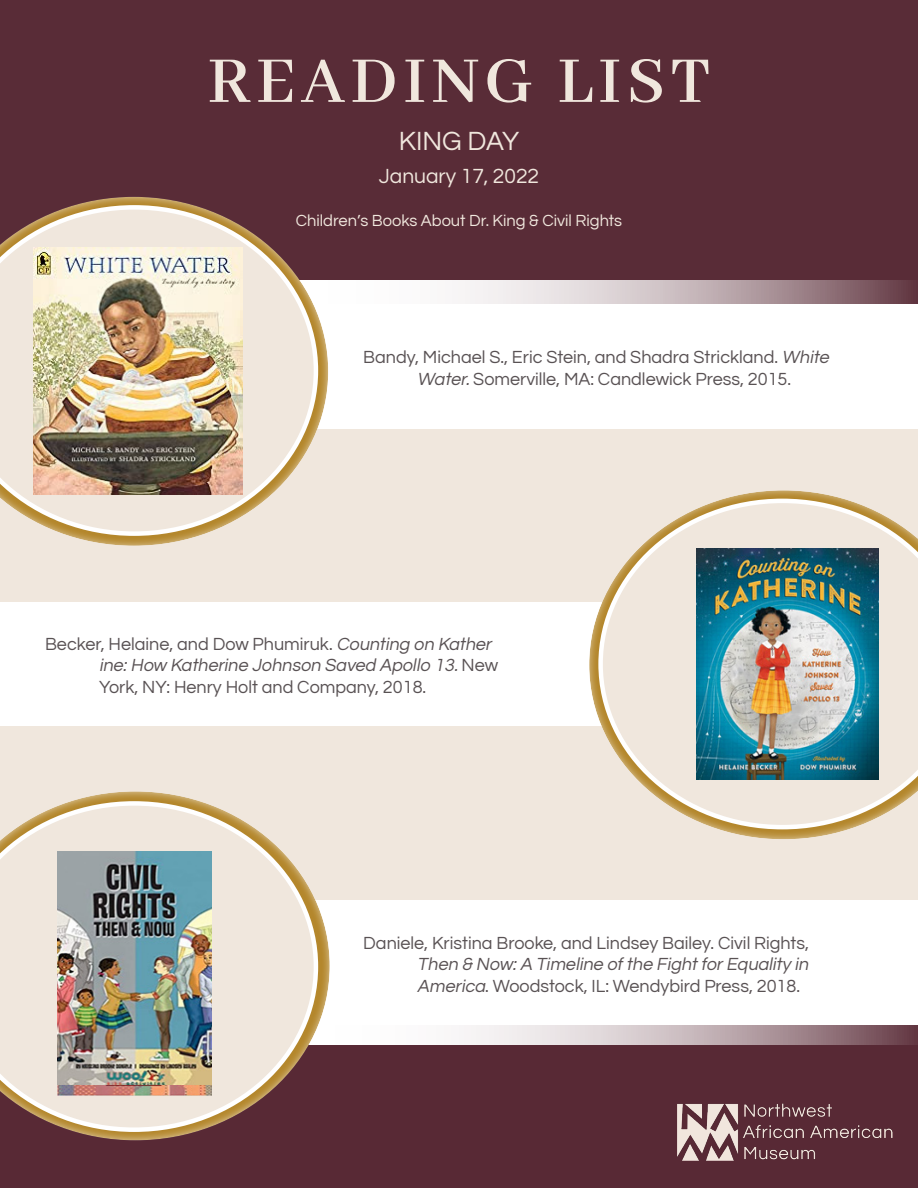
<style>
.page{position:relative;width:918px;height:1188px;background:#f0e7dd}
.page>*{position:absolute;margin:0;border:0;box-sizing:border-box;transform-origin:0 0}
.t1{font:600 72px "Abhaya Libre";letter-spacing:.075em;color:#f0e7dd}
.t2{font:27px "Questrial";color:#f0e7dd}
.t3{font:21px "Questrial";color:#f0e7dd}
.t4{font:18px/21.6px "Questrial";color:#595254}
.t5{font:16.5px "Questrial";color:#f0e7dd}
.s1{font-style:italic}
</style>
<div class="page">
<div style="left:0;top:602px;width:682px;height:124px;background:#fff"></div>
<div style="left:0;top:0;width:918px;height:304px;background:#592c37"></div>
<div style="left:236px;top:304px;width:682px;height:125px;background:#fff"></div>
<svg style="left:330px;top:281px;width:583px;height:23px;background:#ccbec2"></svg>
<div style="left:0;top:196px;width:330px;height:352px;background:#fff;opacity:.75"></div>
<svg style="left:0;top:205px;width:318px;height:331px"></svg>
<div style="left:0;top:1025px;width:918px;height:163px;background:#582935"></div>
<div style="left:276px;top:900px;width:642px;height:125px;background:#fff"></div>
<img style="left:678px;top:1103px;width:215px;height:58px">
<div style="left:588px;top:490px;width:330px;height:352px;background:#fff;opacity:.75"></div>
<svg style="left:598px;top:499px;width:320px;height:330px"></svg>
<svg style="left:331px;top:1025px;width:587px;height:20px;background:#ccbec2"></svg>
<div style="left:0;top:791px;width:331px;height:352px;background:#fff;opacity:.75"></div>
<svg style="left:0;top:801px;width:318px;height:331px"></svg>
<img style="left:57px;top:864px;width:155px;height:231px">
<img style="left:58px;top:852px;width:154px;height:232px">
<img style="left:34px;top:247px;width:209px;height:247px">
<img style="left:696px;top:548px;width:183px;height:232px">
<p class="t1" style="left:208px;top:42px;width:504px">READING LIST</p>
<p class="t2" style="left:399px;top:122px;width:122px">KING DAY</p>
<p class="t3" style="left:379px;top:161px;width:162px">January 17, 2022</p>
<p class="t5" style="left:296px;top:209px;width:328px">Children’s Books About Dr. King &amp; Civil Rights</p>
<p class="t4" style="left:417px;top:347px;width:418px;text-indent:-54px">Bandy, Michael S., Eric Stein, and Shadra Strickland. <span class="s1">White<br>Water.</span>Somerville, MA: Candlewick Press, 2015.</p>
<p class="t4" style="left:99px;top:634px;width:401px;text-align:justify;text-indent:-54px">Becker, Helaine, and Dow Phumiruk. <span class="s1">Counting on Kather ine:How Katherine Johnson Saved Apollo 13.</span>N e w York, NY: Henry Holt and Company, 2018.</p>
<p class="t4" style="left:417px;top:932px;width:397px;text-indent:-54px">Daniele, Kristina Brooke, and Lindsey Bailey. Civil Rights,<br><span class="s1">Then &amp; Now:A Timeline ofthe FightforEquality in<br>America</span>. Woodstock, IL: Wendybird Press, 2018.</p>
</div>
